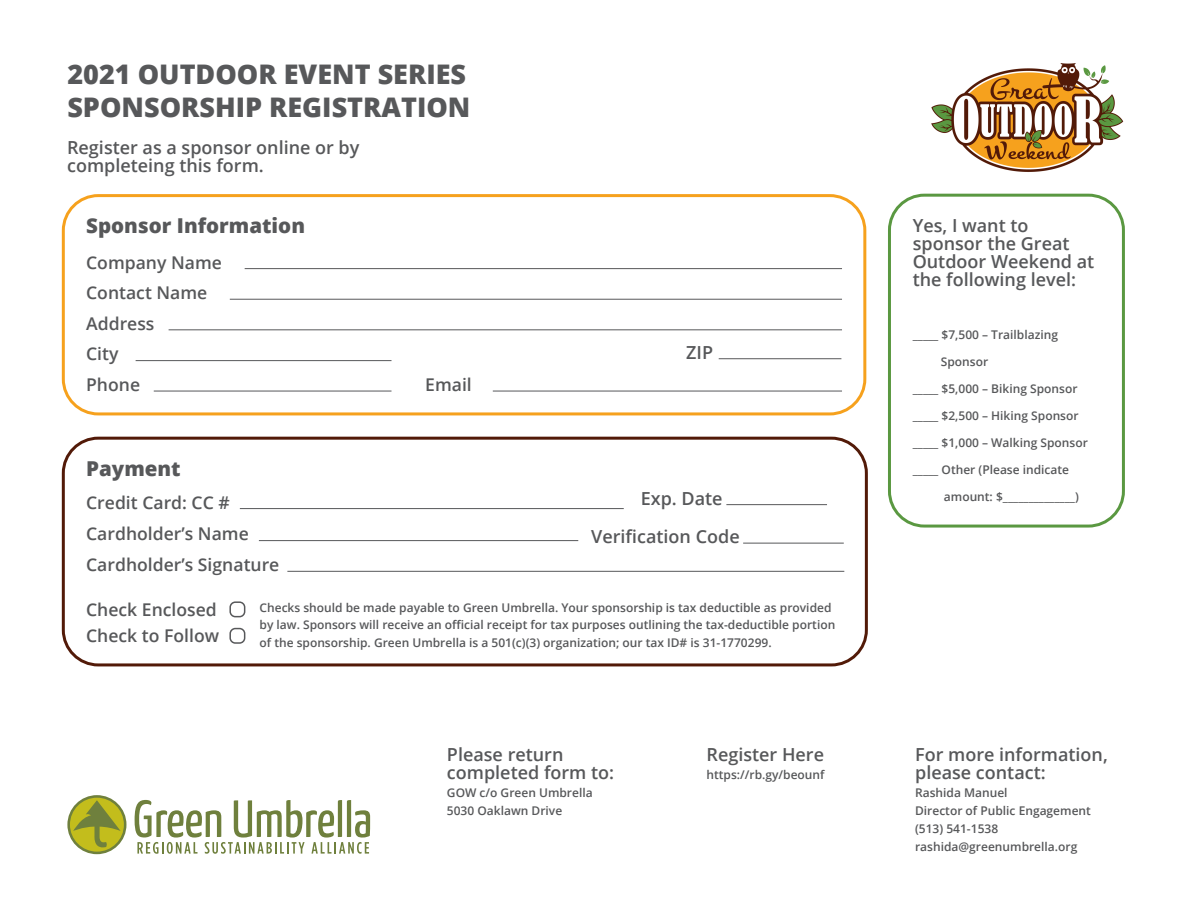
<style>
.page{position:relative;width:1188px;height:918px;background:#fff}
.page>*{position:absolute;margin:0;border:0;box-sizing:border-box;transform-origin:0 0}
.t1{font:800 27px/33px "Open Sans";color:#57585a}
.t2{font:800 20.55px "Open Sans";color:#57585a}
.t3{font:600 18px/18px "Open Sans";color:#57585a}
.t4{font:600 17.55px/30.6px "Open Sans";color:#57585a}
.t5{font:600 12px/18px "Open Sans";color:#57585a}
</style>
<div class="page">
<img style="left:931px;top:63px;width:192px;height:109px">
<svg style="left:67px;top:795px;width:59px;height:59px"></svg>
<div style="left:70px;top:798px;width:54px;height:54px;background:#c3bd1c;border-radius:50%"></div>
<svg style="left:73px;top:800px;width:48px;height:47px"></svg>
<svg style="left:135px;top:800px;width:235px;height:54px"></svg>
<hr style="left:245px;top:268px;width:597px;height:1px;background:#57585a">
<hr style="left:240px;top:508px;width:384px;height:1px;background:#57585a">
<hr style="left:287px;top:571px;width:557px;height:1px;background:#57585a">
<hr style="left:259px;top:540px;width:319px;height:1px;background:#57585a">
<hr style="left:230px;top:299px;width:612px;height:1px;background:#57585a">
<hr style="left:169px;top:329px;width:673px;height:1px;background:#57585a">
<hr style="left:726px;top:504px;width:101px;height:1px;background:#57585a">
<hr style="left:743px;top:543px;width:101px;height:1px;background:#57585a">
<hr style="left:136px;top:360px;width:256px;height:1px;background:#57585a">
<hr style="left:719px;top:358px;width:122px;height:1px;background:#57585a">
<hr style="left:154px;top:391px;width:238px;height:1px;background:#57585a">
<hr style="left:493px;top:391px;width:349px;height:1px;background:#57585a">
<div style="left:229px;top:601px;width:16px;height:16px;border:2px solid #57585a;border-radius:5px"></div>
<div style="left:229px;top:628px;width:16px;height:16px;border:2px solid #57585a;border-radius:5px"></div>
<div style="left:888px;top:194px;width:237px;height:334px;border:3px solid #5a9841;border-radius:35px"></div>
<div style="left:62px;top:194px;width:804px;height:221px;border:3px solid #f6a11d;border-radius:35px"></div>
<div style="left:62px;top:437px;width:806px;height:229px;border:3px solid #521a08;border-radius:35px"></div>
<h1 class="t1" style="left:67px;top:56px;width:405px">2021 OUTDOOR EVENT SERIES<br>SPONSORSHIP REGISTRATION</h1>
<h3 class="t3" style="left:67px;top:138px;width:294px">Register as a sponsor online or by completeing this form.</h3>
<h2 class="t2" style="left:86px;top:210px;width:220px">Sponsor Information</h2>
<h3 class="t4" style="left:86px;top:247px;width:137px">Company Name</h3>
<h3 class="t4" style="left:86px;top:277px;width:123px">Contact Name<br>Address</h3>
<h3 class="t4" style="left:86px;top:338px;width:34px">City</h3>
<h3 class="t3" style="left:686px;top:343px;width:28px">ZIP</h3>
<h3 class="t4" style="left:86px;top:369px;width:55px">Phone</h3>
<h3 class="t4" style="left:425px;top:369px;width:48px">Email</h3>
<h2 class="t2" style="left:86px;top:453px;width:96px">Payment</h2>
<h3 class="t4" style="left:86px;top:487px;width:145px">Credit Card: CC #</h3>
<h3 class="t4" style="left:86px;top:518px;width:164px">Cardholder’s Name</h3>
<h3 class="t3" style="left:591px;top:478px;width:150px;line-height:38.5px;text-indent:49px">Exp. Date<br>Verification Code</h3>
<h3 class="t4" style="left:86px;top:549px;width:195px">Cardholder’s Signature</h3>
<h3 class="t4" style="left:86px;top:594px;width:132px">Check Enclosed</h3>
<p class="t5" style="left:260px;top:598px;width:577px;line-height:17.5px">Checks should be made payable to Green Umbrella. Your sponsorship is tax deductible as provided by law. Sponsors will receive an official receipt for tax purposes outlining the tax-deductible portion of the sponsorship. Green Umbrella is a 501(c)(3) organization; our tax ID# is 31-1770299.</p>
<h3 class="t4" style="left:86px;top:620px;width:134px">Check to Follow</h3>
<h3 class="t3" style="left:447px;top:745px;width:169px">Please return completed form to:</h3>
<p class="t5" style="left:447px;top:784px;width:147px">GOW c/o Green Umbrella<br>5030 Oaklawn Drive</p>
<h3 class="t3" style="left:707px;top:745px;width:119px">Register Here</h3>
<p class="t5" style="left:707px;top:766px;width:120px">https://rb.gy/beounf</p>
<h3 class="t3" style="left:913px;top:216px;width:183px">Yes, I want to sponsor the Great<br>Outdoor Weekend at the following level:</h3>
<p class="t5" style="left:913px;top:325px;width:147px">_____ $7,500 – Trailblazing</p>
<p class="t5" style="left:941px;top:352px;width:49px">Sponsor</p>
<p class="t5" style="left:913px;top:379px;width:166px">_____ $5,000 – Biking Sponsor</p>
<p class="t5" style="left:913px;top:406px;width:167px">_____ $2,500 – Hiking Sponsor</p>
<p class="t5" style="left:913px;top:433px;width:177px">_____ $1,000 – Walking Sponsor</p>
<p class="t5" style="left:913px;top:460px;width:158px">_____ Other (Please indicate</p>
<p class="t5" style="left:944px;top:487px;width:136px">amount: $______________)</p>
<h3 class="t3" style="left:915px;top:745px;width:194px">For more information, please contact:</h3>
<p class="t5" style="left:915px;top:784px;width:177px">Rashida Manuel<br>Director of Public Engagement (513) 541-1538 rashida@greenumbrella.org</p>
</div>
